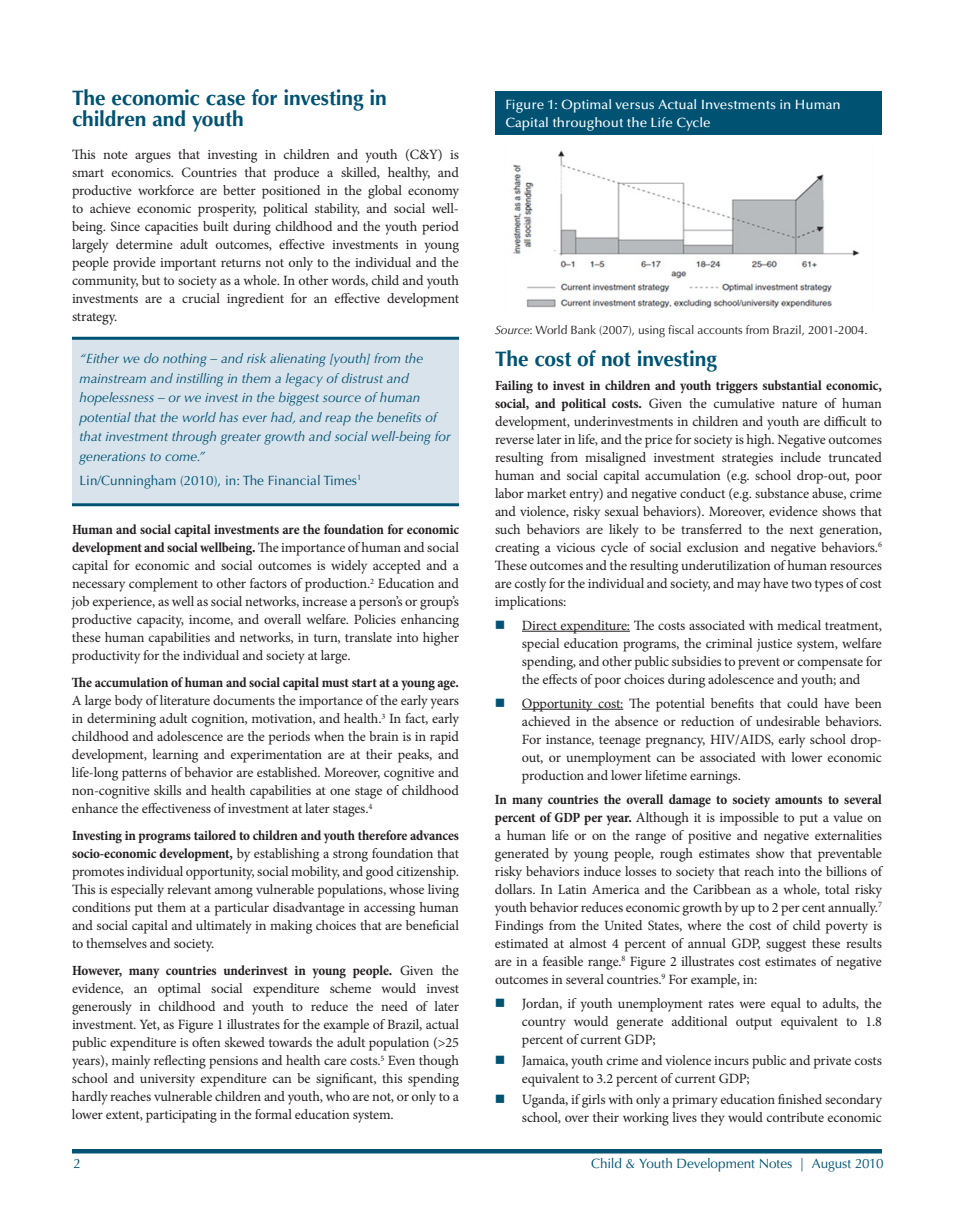
<style>
.page{position:relative;width:954px;height:1224px;background:#fff}
.page>*{position:absolute;margin:0;border:0;box-sizing:border-box;transform-origin:0 0}
.t1{font:700 21px/21px "Optima LT Std";letter-spacing:-.005em;color:#005273}
.t2{font:14.1px/18px "Minion Pro";letter-spacing:-.01em;color:#231f20;text-align:justify}
.t3{font:700 condensed 14.1px "Minion Pro";letter-spacing:-.01em;color:#231f20}
.t4{font:italic 13.5px/19.5px "Optima LT Std";color:#005273}
.t5{font:13.5px "Optima LT Std";color:#005273}
.t6{font:500 13.5px/18px "Optima LT Std";color:#fff}
.t7{font:12px "Optima LT Std";letter-spacing:-.01em;color:#231f20}
.s1{font-weight:700;font-stretch:condensed}
.s2{font-style:italic}
.s3{color:#005273}
</style>
<div class="page">
<div style="left:72px;top:1149px;width:810px;height:5px;background:#005273"></div>
<hr style="left:522px;top:631px;width:108px;height:1px;background:#231f20">
<hr style="left:522px;top:709px;width:101px;height:1px;background:#231f20">
<div style="left:495px;top:91px;width:387px;height:44px;background:#005273"></div>
<img style="left:513px;top:150px;width:347px;height:158px">
<div style="left:72px;top:338px;width:387px;height:165px;background:#d8e3ec"></div>
<hr style="left:72px;top:337px;width:387px;height:3px;background:#005273">
<hr style="left:72px;top:503px;width:387px;height:3px;background:#005273">
<h1 class="t1" style="left:72px;top:88px;width:316px">The economic case for investing in children and youth</h1>
<p class="t2" style="left:72px;top:146px;width:389px">This note argues that investing in children and youth (C&amp;Y) is smart economics. Countries that produce a skilled, healthy, and productive workforce are better positioned in the global economy to achieve economic prosperity, political stability, and social well&shy;being. Since capacities built during childhood and the youth period largely determine adult outcomes, effective investments in young people provide important returns not only to the individual and the community, but to society as a whole. In other words, child and youth investments are a crucial ingredient for an effective development strategy.</p>
<p class="t4" style="left:80px;top:349px;width:373px">“Either we do nothing – and risk alienating [youth] from the mainstream and instilling in them a legacy of distrust and hopelessness – or we invest in the biggest source of human potential that the world has ever had, and reap the benefits of that investment through greater growth and social well-being for generations to come.”</p>
<p class="t5" style="left:80px;top:472px;width:283px">Lin/Cunningham (2010), in: The Financial Times<sup>1</sup></p>
<p class="t2" style="left:72px;top:521px;width:389px"><span class="s1">Human and social capital investments are the foundation for economic development and social wellbeing.</span> The importance of human and social capital for economic and social outcomes is widely accepted and a necessary complement to other factors of production.<sup>2</sup> Education and job experience, as well as social networks, increase a person’s or group’s productive capacity, income, and overall welfare. Policies enhancing these human capabilities and networks, in turn, translate into higher productivity for the individual and society at large.</p>
<p class="t3" style="left:72px;top:673px;width:389px">The accumulation of human and social capital must start at a young age.</p>
<p class="t2" style="left:72px;top:692px;width:389px">A large body of literature documents the importance of the early years in determining adult cognition, motivation, and health.<sup>3</sup> In fact, early childhood and adolescence are the periods when the brain is in rapid development, learning and experimentation are at their peaks, and life-long patterns of behavior are established. Moreover, cognitive and non-cognitive skills and health capabilities at one stage of childhood enhance the effectiveness of investment at later stages.<sup>4</sup></p>
<p class="t2" style="left:72px;top:827px;width:389px"><span class="s1">Investing in programs tailored to children and youth therefore advances socio-economic development,</span> by establishing a strong foundation that promotes individual opportunity, social mobility, and good citizenship.<br>This is especially relevant among vulnerable populations, whose living conditions put them at a particular disadvantage in accessing human and social capital and ultimately in making choices that are beneficial to themselves and society.</p>
<p class="t2" style="left:72px;top:962px;width:389px"><span class="s1">However, many countries underinvest in young people.</span> Given the evidence, an optimal social expenditure scheme would invest generously in childhood and youth to reduce the need of later investment. Yet, as Figure 1 illustrates for the example of Brazil, actual public expenditure is often skewed towards the adult population (&gt;25 years), mainly reflecting pensions and health care costs.<sup>5</sup> Even though school and university expenditure can be significant, this spending hardly reaches vulnerable children and youth, who are not, or only to a lower extent, participating in the formal education system.</p>
<p class="t6" style="left:506px;top:96px;width:337px">Figure 1: Optimal versus Actual Investments in Human<br>Capital throughout the Life Cycle</p>
<p class="t7" style="left:495px;top:323px;width:374px"><span class="s2">Source</span>: World Bank (2007), using fiscal accounts from Brazil, 2001-2004.</p>
<h1 class="t1" style="left:495px;top:348px;width:223px">The cost of not investing</h1>
<p class="t2" style="left:495px;top:376px;width:389px"><span class="s1">Failing to invest in children and youth triggers substantial economic, social, and political costs.</span> Given the cumulative nature of human development, underinvestments in children and youth are difficult to reverse later in life, and the price for society is high. Negative outcomes resulting from misaligned investment strategies include truncated human and social capital accumulation (e.g. school drop-out, poor labor market entry) and negative conduct (e.g. substance abuse, crime and violence, risky sexual behaviors). Moreover, evidence shows that such behaviors are likely to be transferred to the next generation, creating a vicious cycle of social exclusion and negative behaviors.<sup>6<br></sup>These outcomes and the resulting underutilization of human resources are costly for the individual and society, and may have two types of cost implications:</p>
<p class="t2" style="left:522px;top:616px;width:362px;text-indent:-27px"><span class="s3">■</span> Direct expenditure: The costs associated with medical treatment, special education programs, the criminal justice system, welfare spending, and other public subsidies to prevent or compensate for the effects of poor choices during adolescence and youth; and</p>
<p class="t2" style="left:522px;top:694px;width:362px;text-indent:-27px"><span class="s3">■</span> Opportunity cost: The potential benefits that could have been achieved in the absence or reduction of undesirable behaviors.<br>For instance, teenage pregnancy, HIV/AIDS, early school drop&shy;out, or unemployment can be associated with lower economic production and lower lifetime earnings.</p>
<p class="t2" style="left:495px;top:790px;width:389px"><span class="s1">In many countries the overall damage to society amounts to several percent of GDP per year.</span> Although it is impossible to put a value on a human life or on the range of positive and negative externalities generated by young people, rough estimates show that preventable risky behaviors induce losses to society that reach into the billions of dollars. In Latin America and the Caribbean as a whole, total risky youth behavior reduces economic growth by up to 2 per cent annually.<sup>7<br></sup>Findings from the United States, where the cost of child poverty is estimated at almost 4 percent of annual GDP, suggest these results are in a feasible range.<sup>8</sup> Figure 2 illustrates cost estimates of negative outcomes in several countries.<sup>9</sup> For example, in:</p>
<p class="t2" style="left:522px;top:994px;width:362px;text-indent:-27px"><span class="s3">■</span> Jordan, if youth unemployment rates were equal to adults, the country would generate additional output equivalent to 1.8 percent of current GDP;</p>
<p class="t2" style="left:522px;top:1051px;width:361px;text-indent:-27px"><span class="s3">■</span> Jamaica, youth crime and violence incurs public and private costs equivalent to 3.2 percent of current GDP;</p>
<p class="t2" style="left:495px;top:1090px;width:388px;text-align:right"><span class="s3">■</span> Uganda, if girls with only a primary education finished secondary school, over their working lives they would contribute economic</p>
<p class="t5" style="left:74px;top:1155px;width:9px">2</p>
<p class="t5" style="left:591px;top:1155px;width:294px">Child &amp; Youth Development Notes | August 2010</p>
</div>
